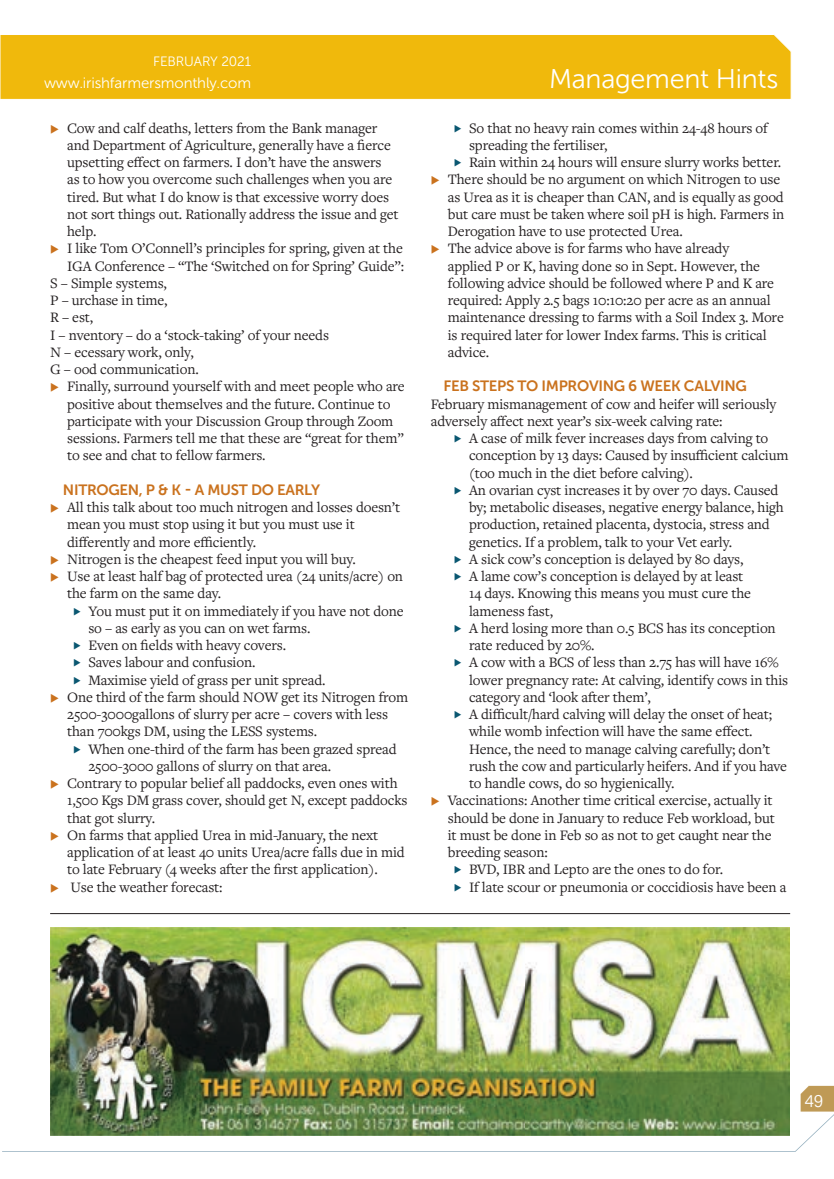
<style>
.page{position:relative;width:834px;height:1179px;background:#fff}
.page>*{position:absolute;margin:0;border:0;box-sizing:border-box;transform-origin:0 0}
.t1{font:27px "Museo Sans 300";letter-spacing:-.01em;color:#fff}
.t2{font:300 18px "Acumin Pro";color:#fff}
.t3{font:15px/17.2px "Freight Text Pro";letter-spacing:-.01em;color:#231f20}
.t4{font:15px "Museo Sans 700";letter-spacing:-.02em;color:#ca721e}
.t5{font:15px "Museo Sans 300";letter-spacing:-.01em;color:#fff}
.t6{font:13.5px "Museo Sans 300";letter-spacing:-.01em;color:#fff}
</style>
<div class="page">
<div style="left:1px;top:34px;width:791px;height:65px;background:#f0b90c"></div>
<svg style="left:0;top:35px;width:1px;height:64px"></svg>
<img style="left:51px;top:927px;width:738px;height:158px">
<hr style="left:50px;top:913px;width:740px;height:1px;background:#231f20">
<img style="left:2px;top:1085px;width:832px;height:67px">
<p class="t6" style="left:153px;top:54px;width:99px">FEBRUARY 2021</p>
<p class="t5" style="left:44px;top:75px;width:209px">www.irishfarmersmonthly.com</p>
<h1 class="t1" style="left:549px;top:65px;width:231px">Management Hints</h1>
<p class="t3" style="left:67px;top:119px;width:312px">Cow and calf deaths, letters from the Bank manager</p>
<p class="t3" style="left:67px;top:136px;width:325px">and Department of Agriculture, generally have a fierce</p>
<p class="t3" style="left:67px;top:153px;width:316px">upsetting effect on farmers. I don’t have the answers</p>
<p class="t3" style="left:67px;top:170px;width:327px">as to how you overcome such challenges when you are</p>
<p class="t3" style="left:67px;top:188px;width:323px">tired. But what I do know is that excessive worry does</p>
<p class="t3" style="left:67px;top:205px;width:333px">not sort things out. Rationally address the issue and get</p>
<p class="t3" style="left:67px;top:222px;width:31px">help.</p>
<p class="t3" style="left:67px;top:239px;width:337px">I like Tom O’Connell’s principles for spring, given at the</p>
<p class="t3" style="left:67px;top:257px;width:338px">IGA Conference – “The ‘Switched on for Spring’ Guide”:</p>
<p class="t3" style="left:50px;top:274px;width:118px">S – Simple systems,</p>
<p class="t3" style="left:50px;top:291px;width:119px">P – urchase in time,</p>
<p class="t3" style="left:50px;top:308px;width:45px">R – est,</p>
<p class="t3" style="left:50px;top:326px;width:280px">I – nventory – do a ‘stock-taking’ of your needs</p>
<p class="t3" style="left:50px;top:343px;width:145px">N – ecessary work, only,</p>
<p class="t3" style="left:50px;top:360px;width:150px">G – ood communication.</p>
<p class="t3" style="left:67px;top:377px;width:339px">Finally, surround yourself with and meet people who are</p>
<p class="t3" style="left:67px;top:395px;width:325px">positive about themselves and the future. Continue to</p>
<p class="t3" style="left:67px;top:412px;width:328px">participate with your Discussion Group through Zoom</p>
<p class="t3" style="left:67px;top:429px;width:338px">sessions. Farmers tell me that these are “great for them”</p>
<p class="t3" style="left:67px;top:446px;width:200px">to see and chat to fellow farmers.</p>
<p class="t4" style="left:63px;top:481px;width:259px">NITROGEN, P &amp; K - A MUST DO EARLY</p>
<p class="t3" style="left:67px;top:498px;width:337px">All this talk about too much nitrogen and losses doesn’t mean you must stop using it but you must use it differently and more efficiently.<br>Nitrogen is the cheapest feed input you will buy.<br>Use at least half bag of protected urea (24 units/acre) on the farm on the same day.</p>
<p class="t3" style="left:88px;top:602px;width:317px">You must put it on immediately if you have not done</p>
<p class="t3" style="left:88px;top:619px;width:223px">so – as early as you can on wet farms.</p>
<p class="t3" style="left:88px;top:636px;width:199px">Even on fields with heavy covers.</p>
<p class="t3" style="left:88px;top:653px;width:168px">Saves labour and confusion.</p>
<p class="t3" style="left:88px;top:671px;width:239px">Maximise yield of grass per unit spread.</p>
<p class="t3" style="left:67px;top:688px;width:343px">One third of the farm should NOW get its Nitrogen from</p>
<p class="t3" style="left:67px;top:705px;width:322px">2500-3000gallons of slurry per acre – covers with less</p>
<p class="t3" style="left:67px;top:722px;width:251px">than 700kgs DM, using the LESS systems.</p>
<p class="t3" style="left:88px;top:740px;width:310px">When one-third of the farm has been grazed spread</p>
<p class="t3" style="left:88px;top:757px;width:244px">2500-3000 gallons of slurry on that area.</p>
<p class="t3" style="left:67px;top:774px;width:332px">Contrary to popular belief all paddocks, even ones with</p>
<p class="t3" style="left:67px;top:791px;width:342px">1,500 Kgs DM grass cover, should get N, except paddocks</p>
<p class="t3" style="left:67px;top:809px;width:89px">that got slurry.</p>
<p class="t3" style="left:67px;top:826px;width:313px">On farms that applied Urea in mid-January, the next</p>
<p class="t3" style="left:67px;top:843px;width:339px">application of at least 40 units Urea/acre falls due in mid</p>
<p class="t3" style="left:67px;top:860px;width:312px">to late February (4 weeks after the first application).</p>
<p class="t3" style="left:70px;top:878px;width:154px">Use the weather forecast:</p>
<p class="t3" style="left:469px;top:119px;width:300px">So that no heavy rain comes within 24-48 hours of</p>
<p class="t3" style="left:469px;top:136px;width:140px">spreading the fertiliser,</p>
<p class="t3" style="left:469px;top:153px;width:314px">Rain within 24 hours will ensure slurry works better.</p>
<p class="t3" style="left:448px;top:170px;width:334px">There should be no argument on which Nitrogen to use</p>
<p class="t3" style="left:448px;top:188px;width:337px">as Urea as it is cheaper than CAN, and is equally as good</p>
<p class="t3" style="left:448px;top:205px;width:338px">but care must be taken where soil pH is high. Farmers in</p>
<p class="t3" style="left:448px;top:222px;width:236px">Derogation have to use protected Urea.</p>
<p class="t3" style="left:448px;top:239px;width:283px">The advice above is for farms who have already</p>
<p class="t3" style="left:448px;top:257px;width:314px">applied P or K, having done so in Sept. However, the</p>
<p class="t3" style="left:448px;top:274px;width:328px">following advice should be followed where P and K are</p>
<p class="t3" style="left:448px;top:291px;width:324px">required: Apply 2.5 bags 10:10:20 per acre as an annual</p>
<p class="t3" style="left:448px;top:308px;width:337px">maintenance dressing to farms with a Soil Index 3. More</p>
<p class="t3" style="left:448px;top:326px;width:320px">is required later for lower Index farms. This is critical</p>
<p class="t3" style="left:448px;top:343px;width:43px">advice.</p>
<p class="t4" style="left:443px;top:378px;width:305px">FEB STEPS TO IMPROVING 6 WEEK CALVING</p>
<p class="t3" style="left:431px;top:395px;width:347px">February mismanagement of cow and heifer will seriously adversely affect next year’s six-week calving rate:</p>
<p class="t3" style="left:469px;top:429px;width:301px">A case of milk fever increases days from calving to</p>
<p class="t3" style="left:469px;top:446px;width:321px">conception by 13 days: Caused by insufficient calcium</p>
<p class="t3" style="left:469px;top:464px;width:225px">(too much in the diet before calving).</p>
<p class="t3" style="left:469px;top:481px;width:311px">An ovarian cyst increases it by over 70 days. Caused</p>
<p class="t3" style="left:469px;top:498px;width:316px">by; metabolic diseases, negative energy balance, high</p>
<p class="t3" style="left:469px;top:515px;width:302px">production, retained placenta, dystocia, stress and</p>
<p class="t3" style="left:469px;top:533px;width:265px">genetics. If a problem, talk to your Vet early.</p>
<p class="t3" style="left:469px;top:550px;width:276px">A sick cow’s conception is delayed by 80 days,</p>
<p class="t3" style="left:469px;top:567px;width:276px">A lame cow’s conception is delayed by at least</p>
<p class="t3" style="left:469px;top:584px;width:283px">14 days. Knowing this means you must cure the</p>
<p class="t3" style="left:469px;top:602px;width:86px">lameness fast,</p>
<p class="t3" style="left:469px;top:619px;width:308px">A herd losing more than 0.5 BCS has its conception</p>
<p class="t3" style="left:469px;top:636px;width:127px">rate reduced by 20%.</p>
<p class="t3" style="left:469px;top:653px;width:311px">A cow with a BCS of less than 2.75 has will have 16%</p>
<p class="t3" style="left:469px;top:671px;width:321px">lower pregnancy rate: At calving, identify cows in this</p>
<p class="t3" style="left:469px;top:688px;width:183px">category and ‘look after them’,</p>
<p class="t3" style="left:469px;top:705px;width:304px">A difficult/hard calving will delay the onset of heat;</p>
<p class="t3" style="left:469px;top:722px;width:285px">while womb infection will have the same effect.</p>
<p class="t3" style="left:469px;top:740px;width:303px">Hence, the need to manage calving carefully; don’t</p>
<p class="t3" style="left:469px;top:757px;width:319px">rush the cow and particularly heifers. And if you have</p>
<p class="t3" style="left:469px;top:774px;width:207px">to handle cows, do so hygienically.</p>
<p class="t3" style="left:448px;top:791px;width:326px">Vaccinations: Another time critical exercise, actually it</p>
<p class="t3" style="left:448px;top:809px;width:329px">should be done in January to reduce Feb workload, but</p>
<p class="t3" style="left:448px;top:826px;width:325px">it must be done in Feb so as not to get caught near the</p>
<p class="t3" style="left:448px;top:843px;width:101px">breeding season:</p>
<p class="t3" style="left:469px;top:860px;width:255px">BVD, IBR and Lepto are the ones to do for.</p>
<p class="t3" style="left:469px;top:878px;width:319px">If late scour or pneumonia or coccidiosis have been a</p>
<p class="t2" style="left:804px;top:1088px;width:21px">49</p>
</div>
